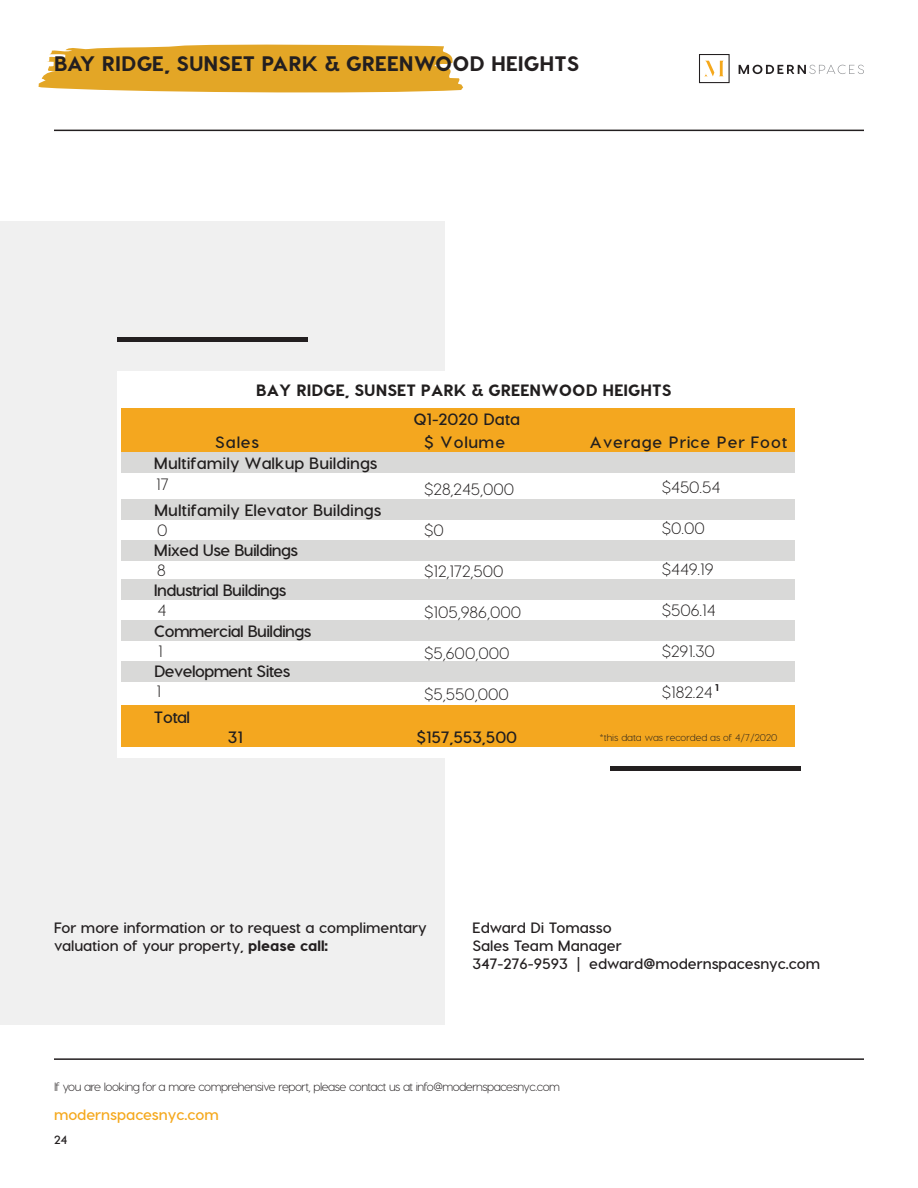
<style>
.page{position:relative;width:918px;height:1188px;background:#fff}
.page>*{position:absolute;margin:0;border:0;box-sizing:border-box;transform-origin:0 0}
.t1{font:800 21px "Visby CF";color:#231f20}
.t2{font:300 16.35px "Visby CF";color:#211e1e}
.t3{font:700 16.35px/21px "Visby CF";color:#211e1e}
.t4{font:700 16.35px "Visby CF";letter-spacing:-.035em;color:#211e1e}
.t5{font:800 16.35px "Visby CF";color:#211e1e}
.t6{font:700 16.35px "Visby CF";letter-spacing:.055em;color:#211e1e}
.t7{font:700 16.35px/23.2px "Visby CF";letter-spacing:.02em;color:#211e1e;text-align:center}
.t8{font:700 16.35px "Visby CF";letter-spacing:-.03em;color:#211e1e}
.t9{font:700 15px/18px "Visby CF";color:#231f20}
.t10{font:700 15px "Visby CF";color:#f5a81c}
.t11{font:300 12px "Visby CF";letter-spacing:-.04em;color:#231f20}
.t12{font:700 12px "Visby CF";color:#231f20}
.t13{font:300 9.9px "Visby CF";color:#211e1e}
.t14{font:800 9.9px "Visby CF";color:#211e1e}
.s1{font-weight:300}
.s2{font-weight:800}
</style>
<div class="page">
<div style="left:0;top:221px;width:446px;height:804px;background:#f0f0f0"></div>
<div style="left:117px;top:372px;width:684px;height:386px;background:#fff"></div>
<svg style="left:38px;top:44px;width:425px;height:49px"></svg>
<hr style="left:54px;top:130px;width:810px;height:1px;background:#231f20">
<hr style="left:54px;top:1058px;width:810px;height:2px;background:#231f20">
<div style="left:121px;top:408px;width:673px;height:45px;background:#f4a71f"></div>
<div style="left:121px;top:706px;width:673px;height:41px;background:#f4a71f"></div>
<div style="left:121px;top:453px;width:673px;height:20px;background:#d9d9d8"></div>
<div style="left:121px;top:500px;width:673px;height:20px;background:#d9d9d8"></div>
<div style="left:121px;top:540px;width:673px;height:21px;background:#d9d9d8"></div>
<div style="left:121px;top:580px;width:673px;height:20px;background:#d9d9d8"></div>
<div style="left:121px;top:621px;width:673px;height:20px;background:#d9d9d8"></div>
<div style="left:121px;top:662px;width:673px;height:20px;background:#d9d9d8"></div>
<div style="left:699px;top:54px;width:31px;height:29px;border:1px solid #231f20"></div>
<svg style="left:705px;top:61px;width:18px;height:15px"></svg>
<svg style="left:739px;top:65px;width:125px;height:9px"></svg>
<hr style="left:117px;top:337px;width:190px;height:4px;background:#231f20">
<hr style="left:611px;top:766px;width:190px;height:4px;background:#231f20">
<p class="t1" style="left:54px;top:50px;width:527px">BAY RIDGE, SUNSET PARK &amp; GREENWOOD HEIGHTS</p>
<p class="t5" style="left:256px;top:380px;width:417px">BAY RIDGE, SUNSET PARK &amp; GREENWOOD HEIGHTS</p>
<p class="t3" style="left:154px;top:432px;width:225px;text-indent:61px">Sales<br>Multifamily Walkup Buildings</p>
<p class="t2" style="left:156px;top:474px;width:14px">17</p>
<p class="t3" style="left:154px;top:500px;width:229px;line-height:20.1px">Multifamily Elevator Buildings<br><span class="s1">0</span></p>
<p class="t4" style="left:154px;top:540px;width:146px">Mixed Use Buildings</p>
<p class="t4" style="left:154px;top:580px;width:134px">Industrial Buildings</p>
<p class="t4" style="left:154px;top:621px;width:159px">Commercial Buildings</p>
<p class="t8" style="left:154px;top:661px;width:138px">Development Sites</p>
<p class="t2" style="left:157px;top:560px;width:10px">8</p>
<p class="t2" style="left:158px;top:601px;width:10px">4</p>
<p class="t2" style="left:158px;top:641px;width:6px">1</p>
<p class="t2" style="left:157px;top:681px;width:6px">1</p>
<p class="t3" style="left:154px;top:706px;width:38px">Total</p>
<p class="t3" style="left:228px;top:726px;width:17px">31</p>
<p class="t7" style="left:414px;top:408px;width:108px">Q1-2020 Data $ Volume</p>
<p class="t2" style="left:424px;top:479px;width:92px">$28,245,000</p>
<p class="t2" style="left:424px;top:520px;width:21px">$0</p>
<p class="t2" style="left:424px;top:561px;width:81px">$12,172,500</p>
<p class="t2" style="left:424px;top:602px;width:98px">$105,986,000</p>
<p class="t2" style="left:424px;top:643px;width:87px">$5,600,000</p>
<p class="t2" style="left:424px;top:684px;width:86px">$5,550,000</p>
<p class="t3" style="left:417px;top:726px;width:102px">$157,553,500</p>
<p class="t13" style="left:599px;top:732px;width:179px">*this data was recorded as of 4/7/2020</p>
<p class="t6" style="left:590px;top:432px;width:199px">Average Price Per Foot</p>
<p class="t2" style="left:662px;top:477px;width:60px">$450.54</p>
<p class="t2" style="left:662px;top:518px;width:45px">$0.00</p>
<p class="t2" style="left:662px;top:559px;width:53px">$449.19</p>
<p class="t2" style="left:662px;top:600px;width:55px">$506.14</p>
<p class="t2" style="left:662px;top:641px;width:55px">$291.30</p>
<p class="t2" style="left:662px;top:682px;width:52px">$182.24</p>
<p class="t14" style="left:715px;top:681px;width:5px">1</p>
<p class="t9" style="left:54px;top:918px;width:374px">For more information or to request a complimentary valuation of your property, <span class="s2">please call:</span></p>
<p class="t9" style="left:472px;top:918px;width:141px">Edward Di Tomasso</p>
<p class="t9" style="left:472px;top:936px;width:151px">Sales Team Manager</p>
<p class="t9" style="left:472px;top:954px;width:349px">347-276-9593 | edward@modernspacesnyc.com</p>
<p class="t11" style="left:54px;top:1080px;width:508px">If you are looking for a more comprehensive report, please contact us at info@modernspacesnyc.com</p>
<p class="t10" style="left:54px;top:1105px;width:166px">modernspacesnyc.com</p>
<p class="t12" style="left:54px;top:1132px;width:15px">24</p>
</div>
